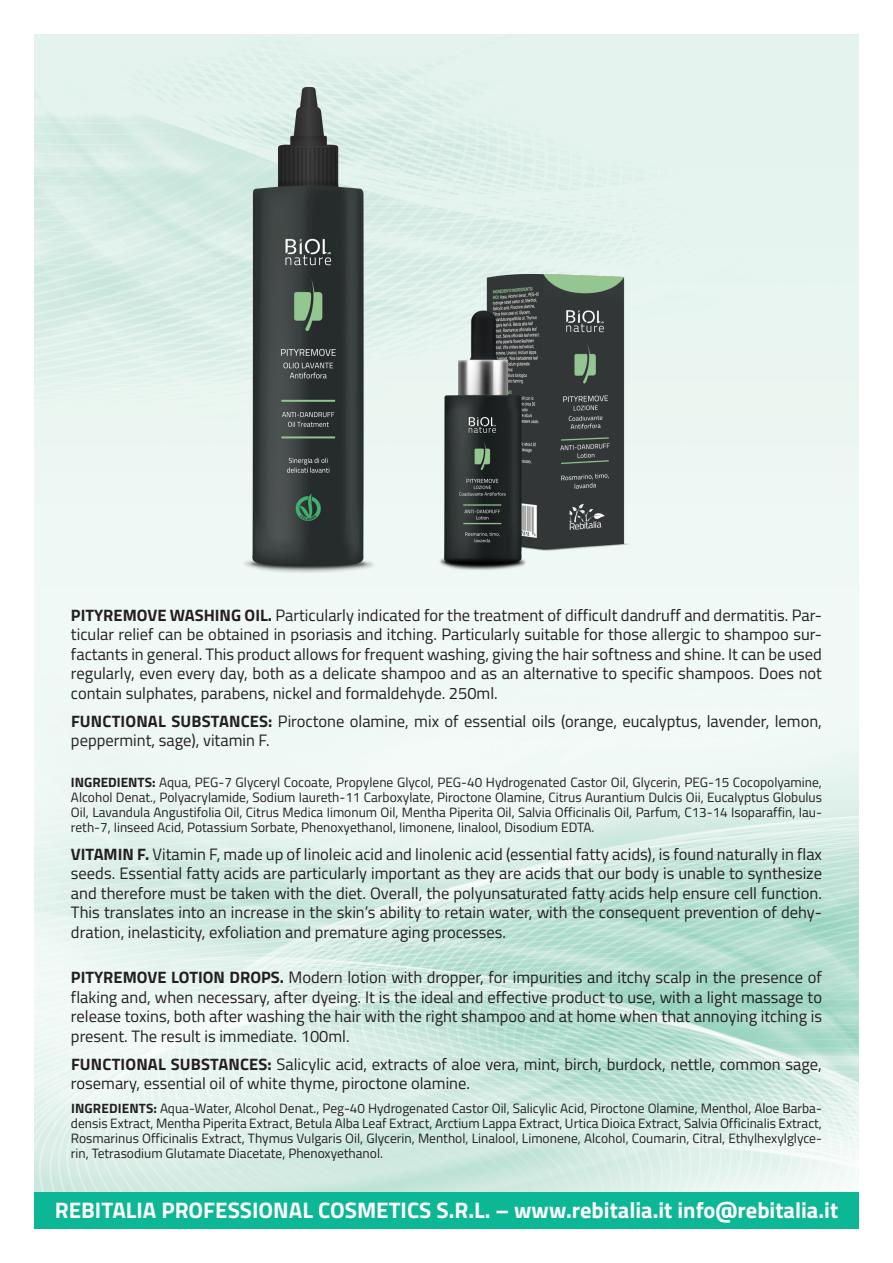
<style>
.page{position:relative;width:893px;height:1263px;background:#fff}
.page>*{position:absolute;margin:0;border:0;box-sizing:border-box;transform-origin:0 0}
.t1{font:700 22.5px "Titillium Web";color:#fff}
.t2{font:16.5px/19.5px "Titillium Web";color:#231f20;text-align:justify}
.t3{font:13.5px/15px "Titillium Web";color:#231f20;text-align:justify}
.s1{font-weight:700}
</style>
<div class="page">
<img style="left:34px;top:34px;width:825px;height:1159px">
<div style="left:34px;top:1193px;width:825px;height:36px;background:#0cb795"></div>
<img style="left:419px;top:258px;width:221px;height:326px">
<img style="left:201px;top:69px;width:213px;height:538px">
<p class="t2" style="left:71px;top:605px;width:753px"><span class="s1">PITYREMOVE WASHING OIL.</span> Particularly indicated for the treatment of difficult dandruff and dermatitis. Par&shy;ticular relief can be obtained in psoriasis and itching. Particularly suitable for those allergic to shampoo sur&shy;factants in general. This product allows for frequent washing, giving the hair softness and shine. It can be used regularly, even every day, both as a delicate shampoo and as an alternative to specific shampoos. Does not contain sulphates, parabens, nickel and formaldehyde. 250ml.</p>
<p class="t2" style="left:71px;top:711px;width:752px"><span class="s1">FUNCTIONAL SUBSTANCES:</span> Piroctone olamine, mix of essential oils (orange, eucalyptus, lavender, lemon, peppermint, sage), vitamin F.</p>
<p class="t3" style="left:71px;top:774px;width:753px"><span class="s1">INGREDIENTS:</span> Aqua, PEG-7 Glyceryl Cocoate, Propylene Glycol, PEG-40 Hydrogenated Castor Oil, Glycerin, PEG-15 Cocopolyamine, Alcohol Denat., Polyacrylamide, Sodium Iaureth-11 Carboxylate, Piroctone Olamine, Citrus Aurantium Dulcis Oii, Eucalyptus Globulus Oil, Lavandula Angustifolia Oil, Citrus Medica Iimonum Oil, Mentha Piperita Oil, Salvia Officinalis Oil, Parfum, C13-14 Isoparaffin, Iau&shy;reth-7, Iinseed Acid, Potassium Sorbate, Phenoxyethanol, Iimonene, Iinalool, Disodium EDTA.</p>
<p class="t2" style="left:71px;top:844px;width:753px"><span class="s1">VITAMIN F.</span> Vitamin F, made up of linoleic acid and linolenic acid (essential fatty acids), is found naturally in flax seeds. Essential fatty acids are particularly important as they are acids that our body is unable to synthesize and therefore must be taken with the diet. Overall, the polyunsaturated fatty acids help ensure cell function.<br>This translates into an increase in the skin’s ability to retain water, with the consequent prevention of dehy&shy;dration, inelasticity, exfoliation and premature aging processes.</p>
<p class="t2" style="left:71px;top:967px;width:752px"><span class="s1">PITYREMOVE LOTION DROPS.</span> Modern lotion with dropper, for impurities and itchy scalp in the presence of flaking and, when necessary, after dyeing. It is the ideal and effective product to use, with a light massage to release toxins, both after washing the hair with the right shampoo and at home when that annoying itching is present. The result is immediate. 100ml.</p>
<p class="t2" style="left:71px;top:1053px;width:752px"><span class="s1">FUNCTIONAL SUBSTANCES:</span> Salicylic acid, extracts of aloe vera, mint, birch, burdock, nettle, common sage, rosemary, essential oil of white thyme, piroctone olamine.</p>
<p class="t3" style="left:71px;top:1099px;width:752px"><span class="s1">INGREDIENTS:</span> Aqua-Water, Alcohol Denat., Peg-40 Hydrogenated Castor Oil, Salicylic Acid, Piroctone Olamine, Menthol, Aloe Barba&shy;densis Extract, Mentha Piperita Extract, Betula Alba Leaf Extract, Arctium Lappa Extract, Urtica Dioica Extract, Salvia Officinalis Extract, Rosmarinus Officinalis Extract, Thymus Vulgaris Oil, Glycerin, Menthol, Linalool, Limonene, Alcohol, Coumarin, Citral, Ethylhexylglyce&shy;rin, Tetrasodium Glutamate Diacetate, Phenoxyethanol.</p>
<h1 class="t1" style="left:55px;top:1193px;width:785px">REBITALIA PROFESSIONAL COSMETICS S.R.L. – www.rebitalia.it info@rebitalia.it</h1>
</div>
